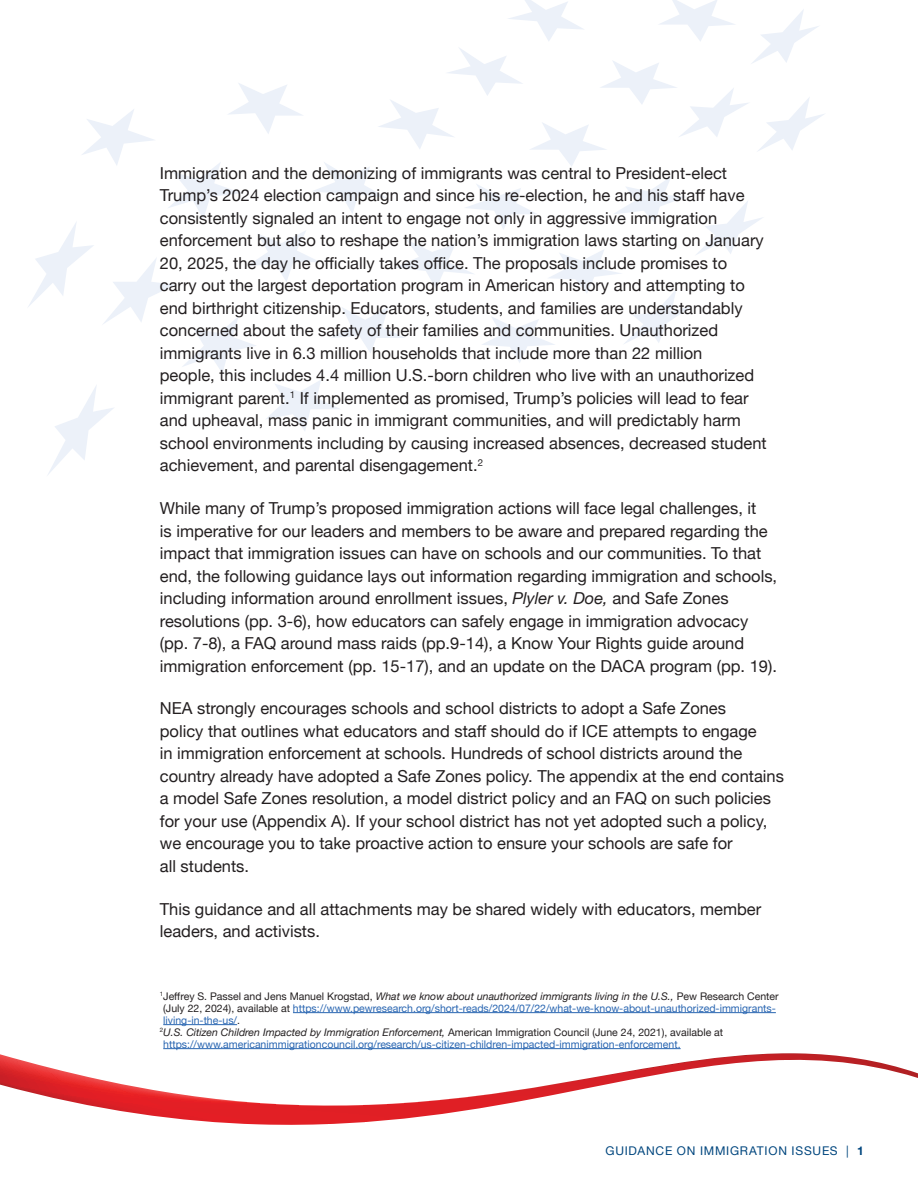
<style>
.page{position:relative;width:918px;height:1188px;background:#fff}
.page>*{position:absolute;margin:0;border:0;box-sizing:border-box;transform-origin:0 0}
.t1{font:16.5px/22.5px "Helvetica Neue";color:#231f20}
.t2{font:12px "Helvetica Neue";letter-spacing:.065em;color:#00467e}
.t3{font:10.5px "Helvetica Neue";color:#2865b1}
.t4{font:10.5px "Helvetica Neue";color:#231f20}
.t5{font:italic 10.5px "Helvetica Neue";color:#231f20}
.s1{font-style:italic}
.s2{color:#231f20}
.s3{font-style:normal}
.s4{font-weight:700}
</style>
<div class="page">
<svg style="left:0;top:1049px;width:918px;height:76px"></svg>
<svg style="left:28px;top:0;width:796px;height:475px"></svg>
<hr style="left:0;top:0;width:1px;height:444px;background:#0d2545">
<hr style="left:0;top:444px;width:1px;height:399px;background:#0d2545">
<hr style="left:293px;top:1012px;width:483px;height:1px;background:#2865b1">
<hr style="left:163px;top:1024px;width:74px;height:1px;background:#2865b1">
<hr style="left:163px;top:1048px;width:518px;height:1px;background:#2865b1">
<p class="t1" style="left:160px;top:163px;width:608px">Immigration and the demonizing of immigrants was central to President-elect Trump’s 2024 election campaign and since his re-election, he and his staff have consistently signaled an intent to engage not only in aggressive immigration enforcement but also to reshape the nation’s immigration laws starting on January 20, 2025, the day he officially takes office. The proposals include promises to carry out the largest deportation program in American history and attempting to end birthright citizenship. Educators, students, and families are understandably concerned about the safety of their families and communities. Unauthorized immigrants live in 6.3 million households that include more than 22 million<br>people, this includes 4.4 million U.S.-born children who live with an unauthorized immigrant parent.<sup>1</sup> If implemented as promised, Trump’s policies will lead to fear and upheaval, mass panic in immigrant communities, and will predictably harm school environments including by causing increased absences, decreased student achievement, and parental disengagement.<sup>2</sup></p>
<p class="t1" style="left:160px;top:498px;width:619px">While many of Trump’s proposed immigration actions will face legal challenges, it<br>is imperative for our leaders and members to be aware and prepared regarding the impact that immigration issues can have on schools and our communities. To that end, the following guidance lays out information regarding immigration and schools, including information around enrollment issues, <span class="s1">Plyler v. Doe,</span> and Safe Zones resolutions (pp. 3-6), how educators can safely engage in immigration advocacy (pp. 7-8), a FAQ around mass raids (pp.9-14), a Know Your Rights guide around immigration enforcement (pp. 15-17), and an update on the DACA program (pp. 19).</p>
<p class="t1" style="left:160px;top:698px;width:626px">NEA strongly encourages schools and school districts to adopt a Safe Zones<br>policy that outlines what educators and staff should do if ICE attempts to engage<br>in immigration enforcement at schools. Hundreds of school districts around the country already have adopted a Safe Zones policy. The appendix at the end contains a model Safe Zones resolution, a model district policy and an FAQ on such policies for your use (Appendix A). If your school district has not yet adopted such a policy, we encourage you to take proactive action to ensure your schools are safe for<br>all students.</p>
<p class="t1" style="left:160px;top:898px;width:603px">This guidance and all attachments may be shared widely with educators, member leaders, and activists.</p>
<p class="t4" style="left:160px;top:988px;width:620px"><sup>1</sup>Jeffrey S. Passel and Jens Manuel Krogstad, <span class="s1">What we know about unauthorized immigrants living in the U.S.,</span> Pew Research Center</p>
<p class="t3" style="left:163px;top:1000px;width:614px"><span class="s2">(July 22, 2024), available at</span> https://www.pewresearch.org/short-reads/2024/07/22/what-we-know-about-unauthorized-immigrants-</p>
<p class="t3" style="left:163px;top:1012px;width:78px">living-in-the-us/<span class="s2">.</span></p>
<p class="t5" style="left:160px;top:1024px;width:565px"><sup>2</sup>U.S. Citizen Children Impacted by Immigration Enforcement, <span class="s3">American Immigration Council (June 24, 2021), available at</span></p>
<p class="t3" style="left:163px;top:1036px;width:519px">https://www.americanimmigrationcouncil.org/research/us-citizen-children-impacted-immigration-enforcement.</p>
<p class="t2" style="left:605px;top:1142px;width:260px">GUIDANCE ON IMMIGRATION ISSUES | <span class="s4">1</span></p>
</div>
